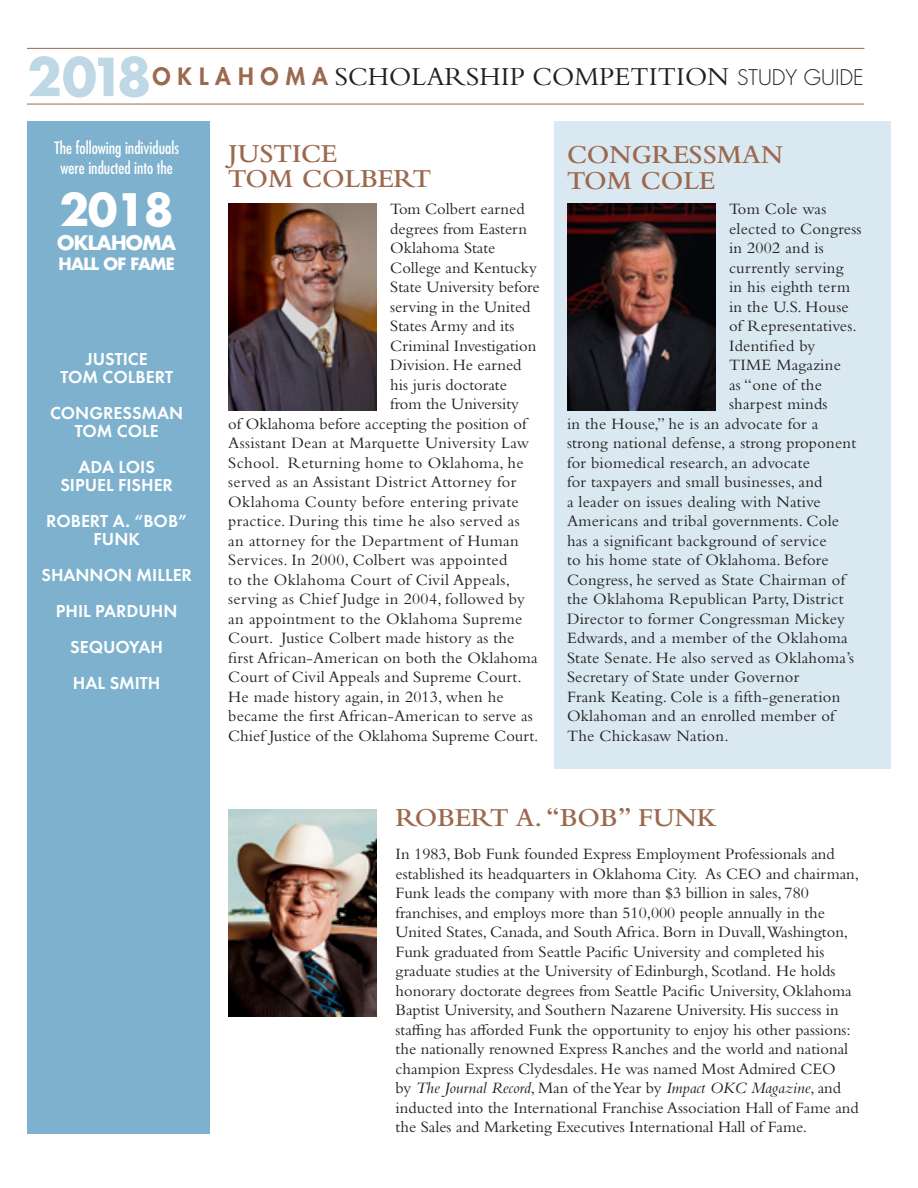
<style>
.page{position:relative;width:918px;height:1188px;background:#fff}
.page>*{position:absolute;margin:0;border:0;box-sizing:border-box;transform-origin:0 0}
.t1{font:700 43.5px "Futura Std";color:#fff}
.t2{font:600 27px/25.5px "Bembo Std";color:#9b694d}
.t3{font:27px "Bembo Std";color:#231f20}
.t4{font:700 19.5px "Futura Std";letter-spacing:-.04em;color:#fff}
.t5{font:600 18px/18px "Futura T";color:#fff;text-align:center}
.t6{font:16.5px/19.5px "Bembo Std";letter-spacing:.01em;color:#231f20}
.t7{font:condensed 16.5px/19.8px "Futura";color:#fff;text-align:center}
.t8{font:700 16.5px "Futura Std";letter-spacing:-.04em;color:#fff}
.s1{font-family:"Futura Std";font-weight:700;font-size:51px;color:#7db1cd}
.s2{font-family:"Futura";font-weight:800;font-size:23.25px;color:#9b694d}
.s3{font-family:"Futura Std";font-weight:300;font-size:21px}
.s4{font-style:italic}
</style>
<div class="page">
<hr style="left:27px;top:104px;width:837px;height:1px;background:#9b694d">
<hr style="left:27px;top:48px;width:837px;height:1px;background:#9b694d">
<div style="left:554px;top:122px;width:337px;height:648px;background:#dae8f1"></div>
<div style="left:27px;top:122px;width:183px;height:1012px;background:#7db1cd"></div>
<img style="left:567px;top:203px;width:149px;height:207px">
<img style="left:228px;top:203px;width:149px;height:207px">
<img style="left:228px;top:809px;width:149px;height:208px">
<h2 class="t3" style="left:27px;top:61px;width:838px"><span class="s1">2018</span><span class="s2">O K L A H O M A</span> SCHOLARSHIP COMPETITION <span class="s3">STUDY GUIDE</span></h2>
<p class="t7" style="left:54px;top:138px;width:126px">The following individuals were inducted into the</p>
<p class="t1" style="left:60px;top:181px;width:116px">2018</p>
<p class="t4" style="left:57px;top:230px;width:120px">OKLAHOMA</p>
<p class="t8" style="left:59px;top:253px;width:118px">HALL OF FAME</p>
<p class="t5" style="left:60px;top:350px;width:114px">JUSTICE<br>TOM COLBERT</p>
<p class="t5" style="left:50px;top:404px;width:135px">CONGRESSMAN<br>TOM COLE</p>
<p class="t5" style="left:78px;top:458px;width:78px">ADA LOIS</p>
<p class="t5" style="left:60px;top:476px;width:114px">SIPUEL FISHER</p>
<p class="t5" style="left:46px;top:512px;width:142px">ROBERT A. “BOB”<br>FUNK</p>
<p class="t5" style="left:41px;top:566px;width:152px">SHANNON MILLER</p>
<p class="t5" style="left:56px;top:602px;width:123px">PHIL PARDUHN</p>
<p class="t5" style="left:70px;top:638px;width:94px">SEQUOYAH</p>
<p class="t5" style="left:73px;top:674px;width:89px">HAL SMITH</p>
<p class="t2" style="left:228px;top:141px;width:205px">JUSTICE<br>TOM COLBERT</p>
<p class="t6" style="left:390px;top:199px;width:136px">Tom Colbert earned</p>
<p class="t6" style="left:390px;top:218px;width:138px">degrees from Eastern</p>
<p class="t6" style="left:390px;top:238px;width:107px">Oklahoma State</p>
<p class="t6" style="left:390px;top:257px;width:148px">College and Kentucky</p>
<p class="t6" style="left:390px;top:277px;width:151px">State University before</p>
<p class="t6" style="left:390px;top:296px;width:142px">serving in the United</p>
<p class="t6" style="left:390px;top:316px;width:126px">States Army and its</p>
<p class="t6" style="left:390px;top:335px;width:148px">Criminal Investigation</p>
<p class="t6" style="left:390px;top:355px;width:133px">Division. He earned</p>
<p class="t6" style="left:390px;top:374px;width:118px">his juris doctorate</p>
<p class="t6" style="left:390px;top:394px;width:130px">from the University</p>
<p class="t6" style="left:228px;top:413px;width:300px">of Oklahoma before accepting the position of</p>
<p class="t6" style="left:228px;top:433px;width:302px">Assistant Dean at Marquette University Law</p>
<p class="t6" style="left:228px;top:452px;width:297px">School. Returning home to Oklahoma, he</p>
<p class="t6" style="left:228px;top:472px;width:290px">served as an Assistant District Attorney for</p>
<p class="t6" style="left:228px;top:491px;width:292px">Oklahoma County before entering private</p>
<p class="t6" style="left:228px;top:511px;width:293px">practice. During this time he also served as</p>
<p class="t6" style="left:228px;top:530px;width:292px">an attorney for the Department of Human</p>
<p class="t6" style="left:228px;top:550px;width:281px">Services. In 2000, Colbert was appointed</p>
<p class="t6" style="left:228px;top:569px;width:283px">to the Oklahoma Court of Civil Appeals,</p>
<p class="t6" style="left:228px;top:589px;width:298px">serving as Chief Judge in 2004, followed by</p>
<p class="t6" style="left:228px;top:608px;width:296px">an appointment to the Oklahoma Supreme</p>
<p class="t6" style="left:228px;top:628px;width:288px">Court. Justice Colbert made history as the</p>
<p class="t6" style="left:228px;top:647px;width:311px">first African-American on both the Oklahoma</p>
<p class="t6" style="left:228px;top:667px;width:295px">Court of Civil Appeals and Supreme Court.</p>
<p class="t6" style="left:228px;top:686px;width:277px">He made history again, in 2013, when he</p>
<p class="t6" style="left:228px;top:706px;width:306px">became the first African-American to serve as</p>
<p class="t6" style="left:228px;top:725px;width:312px">Chief Justice of the Oklahoma Supreme Court.</p>
<p class="t2" style="left:567px;top:142px;width:218px">CONGRESSMAN<br>TOM COLE</p>
<p class="t6" style="left:729px;top:199px;width:99px">Tom Cole was</p>
<p class="t6" style="left:729px;top:218px;width:134px">elected to Congress</p>
<p class="t6" style="left:729px;top:238px;width:96px">in 2002 and is</p>
<p class="t6" style="left:729px;top:257px;width:116px">currently serving</p>
<p class="t6" style="left:729px;top:277px;width:123px">in his eighth term</p>
<p class="t6" style="left:729px;top:296px;width:121px">in the U.S. House</p>
<p class="t6" style="left:729px;top:316px;width:129px">of Representatives.</p>
<p class="t6" style="left:729px;top:335px;width:88px">Identified by</p>
<p class="t6" style="left:729px;top:355px;width:113px">TIME Magazine</p>
<p class="t6" style="left:729px;top:374px;width:94px">as “one of the</p>
<p class="t6" style="left:729px;top:394px;width:100px">sharpest minds</p>
<p class="t6" style="left:567px;top:413px;width:253px">in the House,” he is an advocate for a</p>
<p class="t6" style="left:567px;top:433px;width:291px">strong national defense, a strong proponent</p>
<p class="t6" style="left:567px;top:452px;width:245px">for biomedical research, an advocate</p>
<p class="t6" style="left:567px;top:472px;width:257px">for taxpayers and small businesses, and</p>
<p class="t6" style="left:567px;top:491px;width:255px">a leader on issues dealing with Native</p>
<p class="t6" style="left:567px;top:511px;width:274px">Americans and tribal governments. Cole</p>
<p class="t6" style="left:567px;top:530px;width:261px">has a significant background of service</p>
<p class="t6" style="left:567px;top:550px;width:263px">to his home state of Oklahoma. Before</p>
<p class="t6" style="left:567px;top:569px;width:280px">Congress, he served as State Chairman of</p>
<p class="t6" style="left:567px;top:589px;width:278px">the Oklahoma Republican Party, District</p>
<p class="t6" style="left:567px;top:608px;width:279px">Director to former Congressman Mickey</p>
<p class="t6" style="left:567px;top:628px;width:282px">Edwards, and a member of the Oklahoma</p>
<p class="t6" style="left:567px;top:647px;width:289px">State Senate. He also served as Oklahoma’s</p>
<p class="t6" style="left:567px;top:667px;width:234px">Secretary of State under Governor</p>
<p class="t6" style="left:567px;top:686px;width:275px">Frank Keating. Cole is a fifth-generation</p>
<p class="t6" style="left:567px;top:706px;width:269px">Oklahoman and an enrolled member of</p>
<p class="t6" style="left:567px;top:725px;width:163px">The Chickasaw Nation.</p>
<p class="t2" style="left:396px;top:805px;width:322px">ROBERT A. “BOB” FUNK</p>
<p class="t6" style="left:396px;top:844px;width:465px">In 1983, Bob Funk founded Express Employment Professionals and established its headquarters in Oklahoma City. As CEO and chairman, Funk leads the company with more than $3 billion in sales, 780 franchises, and employs more than 510,000 people annually in the United States, Canada, and South Africa. Born in Duvall,Washington, Funk graduated from Seattle Pacific University and completed his graduate studies at the University of Edinburgh, Scotland. He holds honorary doctorate degrees from Seattle Pacific University, Oklahoma Baptist University, and Southern Nazarene University. His success in staffing has afforded Funk the opportunity to enjoy his other passions: the nationally renowned Express Ranches and the world and national champion Express Clydesdales. He was named Most Admired CEO<br>by <span class="s4">The Journal Record</span>, Man of the Year by <span class="s4">Impact OKC Magazine</span>, and inducted into the International Franchise Association Hall of Fame and the Sales and Marketing Executives International Hall of Fame.</p>
</div>
